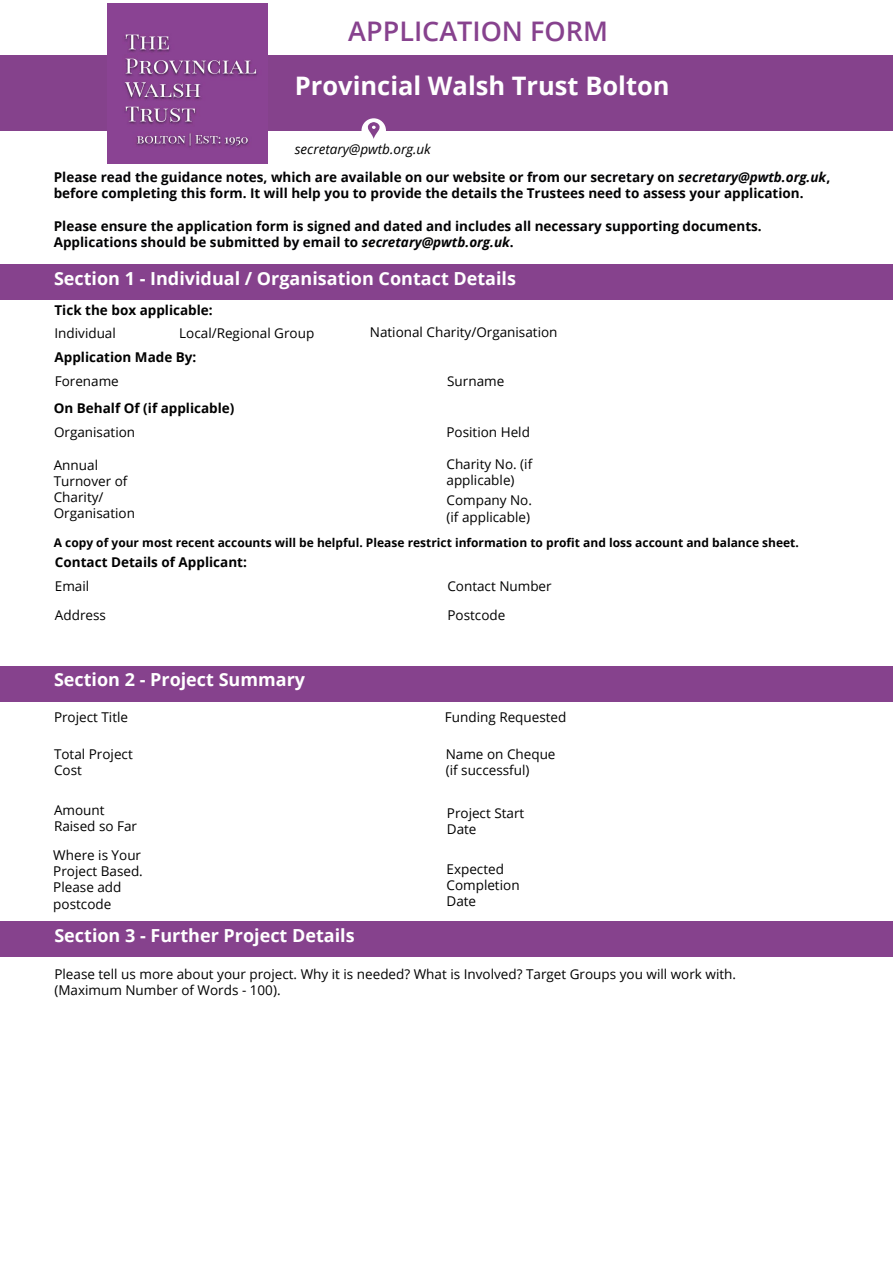
<style>
.page{position:relative;width:893px;height:1263px;background:#fff}
.page>*{position:absolute;margin:0;border:0;box-sizing:border-box;transform-origin:0 0}
.t1{font:600 27px "Open Sans";color:#87428e}
.t2{font:700 25.5px "Open Sans";color:#fff}
.t3{font:700 18px "Open Sans";color:#fff}
.t4{font:13.5px/16.2px "Open Sans";color:#000}
.t5{font:700 13.5px/16.2px "Open Sans";color:#020203}
.t6{font:700 13.5px "Open Sans";color:#000}
.t7{font:italic 13.5px "Open Sans";color:#000}
.t8{font:700 12px "Open Sans";color:#000}
.s1{font-style:italic}
.s2{font-style:inherit}
</style>
<div class="page">
<div style="left:0;top:264px;width:893px;height:36px;background:#86428d"></div>
<div style="left:0;top:55px;width:893px;height:75px;background:#85428c"></div>
<div style="left:362px;top:119px;width:23px;height:23px;background:#fff;border-radius:50%"></div>
<div style="left:361px;top:118px;width:25px;height:25px;border:2px solid #fff;border-radius:50%"></div>
<svg style="left:368px;top:122px;width:12px;height:17px"></svg>
<div style="left:0;top:666px;width:893px;height:35px;background:#86428d"></div>
<div style="left:0;top:921px;width:893px;height:36px;background:#86428d"></div>
<img style="left:107px;top:3px;width:161px;height:161px">
<h1 class="t1" style="left:348px;top:12px;width:261px">APPLICATION FORM</h1>
<h2 class="t2" style="left:295px;top:67px;width:376px">Provincial Walsh Trust Bolton</h2>
<p class="t7" style="left:295px;top:140px;width:138px">secretary@pwtb.org.uk</p>
<p class="t5" style="left:54px;top:169px;width:778px">Please read the guidance notes, which are available on our website or from our secretary on <span class="s1">secretary@pwtb.org.uk</span>, before completing this form. It will help you to provide the details the Trustees need to assess your application.</p>
<p class="t5" style="left:54px;top:217px;width:709px">Please ensure the application form is signed and dated and includes all necessary supporting documents.<br>Applications should be submitted by <span class="s2">email to</span> <span class="s1">secretary@pwtb.org.uk</span><span class="s2">.</span></p>
<h3 class="t3" style="left:54px;top:265px;width:464px">Section 1 - Individual / Organisation Contact Details</h3>
<p class="t6" style="left:54px;top:301px;width:160px">Tick the box applicable:</p>
<p class="t4" style="left:54px;top:325px;width:63px">Individual</p>
<p class="t4" style="left:179px;top:325px;width:137px">Local/Regional Group</p>
<p class="t4" style="left:370px;top:324px;width:189px">National Charity/Organisation</p>
<p class="t6" style="left:54px;top:347px;width:143px">Application Made By:</p>
<p class="t4" style="left:55px;top:373px;width:66px">Forename</p>
<p class="t4" style="left:447px;top:373px;width:59px">Surname</p>
<p class="t6" style="left:54px;top:398px;width:182px">On Behalf Of (if applicable)</p>
<p class="t4" style="left:54px;top:424px;width:83px">Organisation</p>
<p class="t4" style="left:446px;top:424px;width:85px">Position Held</p>
<p class="t4" style="left:54px;top:456px;width:83px">Annual<br>Turnover of<br>Charity/<br>Organisation</p>
<p class="t4" style="left:446px;top:455px;width:87px">Charity No. (if applicable)</p>
<p class="t4" style="left:446px;top:492px;width:87px">Company No. (if applicable)</p>
<p class="t8" style="left:54px;top:534px;width:747px">A copy of your most recent accounts will be helpful. Please restrict information to profit and loss account and balance sheet.</p>
<p class="t6" style="left:55px;top:553px;width:193px">Contact Details of Applicant:</p>
<p class="t4" style="left:55px;top:578px;width:36px">Email</p>
<p class="t4" style="left:447px;top:578px;width:106px">Contact Number</p>
<p class="t4" style="left:55px;top:606px;width:53px">Address</p>
<p class="t4" style="left:447px;top:606px;width:59px">Postcode</p>
<h3 class="t3" style="left:54px;top:667px;width:253px">Section 2 - Project Summary</h3>
<p class="t4" style="left:54px;top:709px;width:76px">Project Title</p>
<p class="t4" style="left:445px;top:708px;width:123px">Funding Requested</p>
<p class="t4" style="left:54px;top:745px;width:80px">Total Project<br>Cost</p>
<p class="t4" style="left:54px;top:802px;width:85px">Amount<br>Raised so Far</p>
<p class="t4" style="left:447px;top:804px;width:79px">Project Start<br>Date</p>
<p class="t4" style="left:446px;top:860px;width:75px">Expected<br>Completion<br>Date</p>
<p class="t4" style="left:446px;top:745px;width:111px">Name on Cheque (if successful)</p>
<p class="t4" style="left:53px;top:847px;width:91px">Where is Your<br>Project Based.<br>Please add postcode</p>
<h3 class="t3" style="left:54px;top:922px;width:302px">Section 3 - Further Project Details</h3>
<p class="t4" style="left:54px;top:966px;width:683px">Please tell us more about your project. Why it is needed? What is Involved? Target Groups you will work with. (Maximum Number of Words - 100).</p>
</div>
